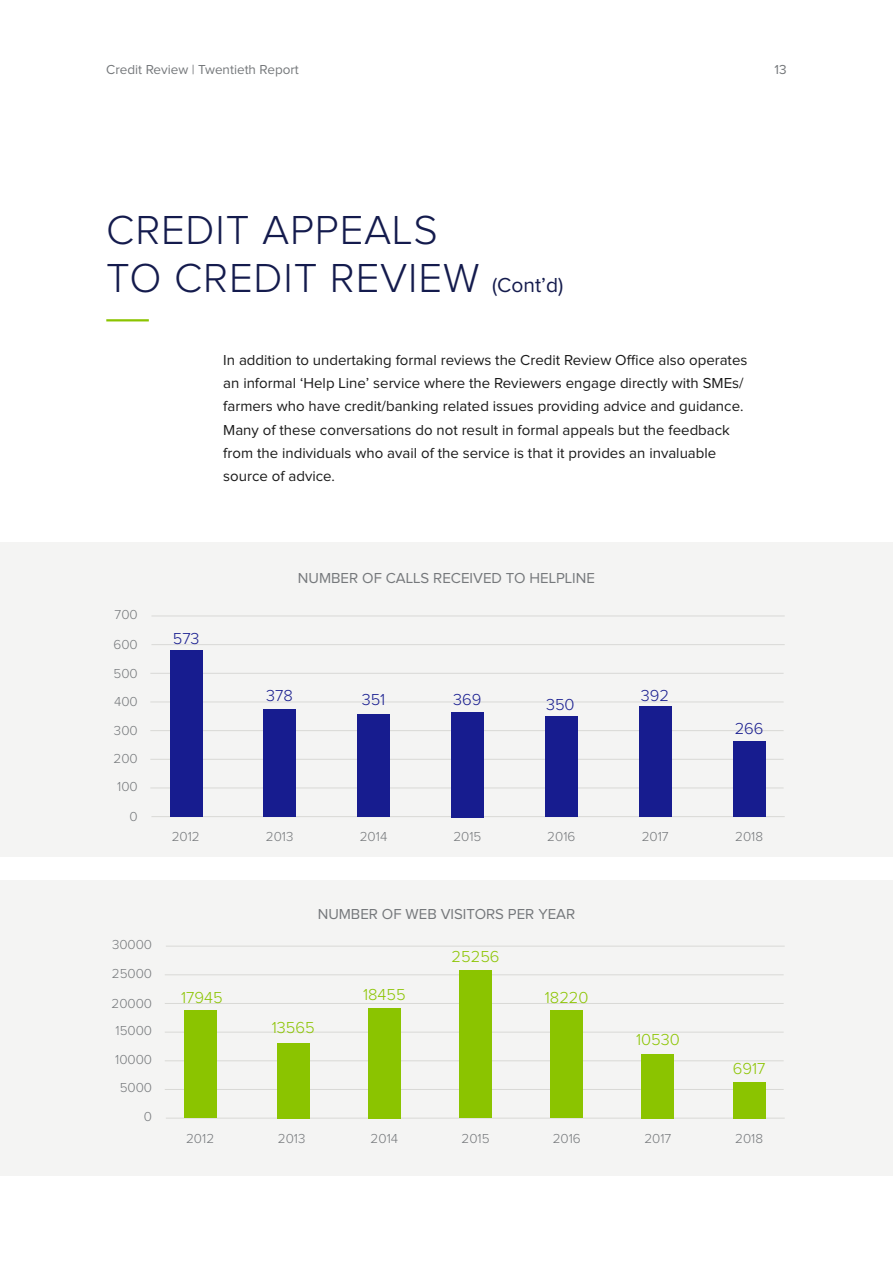
<style>
.page{position:relative;width:893px;height:1263px;background:#fff}
.page>*{position:absolute;margin:0;border:0;box-sizing:border-box;transform-origin:0 0}
.t1{font:300 42px/48px "Proxima Nova";letter-spacing:.02em;color:#141b4d}
.t2{font:300 16.5px "Proxima Nova";color:#8bc400}
.t3{font:300 16.5px "Proxima Nova";color:#171c8f}
.t4{font:15px/23.2px "Proxima Nova";color:#1a1a1a}
.t5{font:15px "Proxima Nova";color:#75787b}
.t6{font:300 13.5px "Proxima Nova";color:#75787b}
.t7{font:13.5px "Proxima Nova";color:#75787b}
.s1{font-weight:400;font-size:21px}
</style>
<div class="page">
<div style="left:0;top:880px;width:893px;height:296px;background:#f4f4f3"></div>
<div style="left:0;top:542px;width:893px;height:315px;background:#f4f4f3"></div>
<hr style="left:151px;top:644px;width:634px;height:1px;background:#d9d9d6">
<hr style="left:151px;top:616px;width:634px;height:1px;background:#d9d9d6">
<hr style="left:150px;top:673px;width:634px;height:1px;background:#d9d9d6">
<hr style="left:150px;top:702px;width:634px;height:1px;background:#d9d9d6">
<hr style="left:150px;top:730px;width:634px;height:1px;background:#d9d9d6">
<hr style="left:150px;top:759px;width:634px;height:1px;background:#d9d9d6">
<hr style="left:150px;top:787px;width:634px;height:1px;background:#d9d9d6">
<hr style="left:151px;top:816px;width:634px;height:1px;background:#d9d9d6">
<hr style="left:166px;top:946px;width:619px;height:1px;background:#d9d9d6">
<hr style="left:165px;top:974px;width:619px;height:1px;background:#d9d9d6">
<hr style="left:165px;top:1003px;width:619px;height:1px;background:#d9d9d6">
<hr style="left:165px;top:1032px;width:619px;height:1px;background:#d9d9d6">
<hr style="left:165px;top:1060px;width:619px;height:1px;background:#d9d9d6">
<hr style="left:165px;top:1089px;width:619px;height:1px;background:#d9d9d6">
<hr style="left:166px;top:1118px;width:619px;height:1px;background:#d9d9d6">
<div style="left:170px;top:650px;width:32px;height:167px;background:#171c8f"></div>
<div style="left:185px;top:1010px;width:32px;height:107px;background:#8bc400"></div>
<div style="left:263px;top:709px;width:33px;height:108px;background:#171c8f"></div>
<div style="left:277px;top:1043px;width:32px;height:75px;background:#8bc400"></div>
<div style="left:357px;top:714px;width:33px;height:103px;background:#171c8f"></div>
<div style="left:368px;top:1008px;width:32px;height:110px;background:#8bc400"></div>
<div style="left:451px;top:712px;width:33px;height:105px;background:#171c8f"></div>
<div style="left:459px;top:969px;width:33px;height:148px;background:#8bc400"></div>
<div style="left:545px;top:716px;width:32px;height:101px;background:#171c8f"></div>
<div style="left:551px;top:1010px;width:32px;height:107px;background:#8bc400"></div>
<div style="left:639px;top:706px;width:32px;height:111px;background:#171c8f"></div>
<div style="left:642px;top:1054px;width:32px;height:64px;background:#8bc400"></div>
<div style="left:733px;top:741px;width:32px;height:76px;background:#171c8f"></div>
<div style="left:733px;top:1082px;width:32px;height:36px;background:#8bc400"></div>
<hr style="left:106px;top:319px;width:43px;height:2px;background:#8bc400">
<p class="t7" style="left:106px;top:64px;width:194px">Credit Review | Twentieth Report</p>
<p class="t7" style="left:775px;top:64px;width:14px">13</p>
<h1 class="t1" style="left:106px;top:208px;width:458px">CREDIT APPEALS<br>TO CREDIT REVIEW <span class="s1">(Cont’d)</span></h1>
<p class="t4" style="left:223px;top:349px;width:526px">In addition to undertaking formal reviews the Credit Review Office also operates an informal ‘Help Line’ service where the Reviewers engage directly with SMEs/ farmers who have credit/banking related issues providing advice and guidance.<br>Many of these conversations do not result in formal appeals but the feedback from the individuals who avail of the service is that it provides an invaluable source of advice.</p>
<p class="t6" style="left:115px;top:608px;width:25px">700</p>
<p class="t6" style="left:113px;top:638px;width:26px">600</p>
<p class="t6" style="left:113px;top:667px;width:26px">500</p>
<p class="t6" style="left:114px;top:695px;width:25px">400</p>
<p class="t6" style="left:114px;top:724px;width:25px">300</p>
<p class="t6" style="left:113px;top:752px;width:26px">200</p>
<p class="t6" style="left:117px;top:781px;width:22px">100</p>
<p class="t6" style="left:130px;top:810px;width:10px">0</p>
<p class="t3" style="left:173px;top:631px;width:28px">573</p>
<p class="t6" style="left:172px;top:830px;width:30px">2012</p>
<p class="t6" style="left:112px;top:938px;width:42px">30000</p>
<p class="t6" style="left:112px;top:967px;width:42px">25000</p>
<p class="t6" style="left:111px;top:997px;width:42px">20000</p>
<p class="t6" style="left:116px;top:1025px;width:38px">15000</p>
<p class="t6" style="left:115px;top:1054px;width:38px">10000</p>
<p class="t6" style="left:120px;top:1082px;width:34px">5000</p>
<p class="t6" style="left:144px;top:1110px;width:10px">0</p>
<p class="t2" style="left:181px;top:990px;width:43px">17945</p>
<p class="t6" style="left:186px;top:1132px;width:30px">2012</p>
<p class="t5" style="left:298px;top:571px;width:299px">NUMBER OF CALLS RECEIVED TO HELPLINE</p>
<p class="t3" style="left:266px;top:688px;width:28px">378</p>
<p class="t3" style="left:362px;top:692px;width:25px">351</p>
<p class="t3" style="left:453px;top:692px;width:30px">369</p>
<p class="t3" style="left:546px;top:697px;width:30px">350</p>
<p class="t3" style="left:641px;top:688px;width:30px">392</p>
<p class="t6" style="left:266px;top:830px;width:29px">2013</p>
<p class="t6" style="left:360px;top:830px;width:29px">2014</p>
<p class="t6" style="left:453px;top:830px;width:30px">2015</p>
<p class="t6" style="left:547px;top:830px;width:30px">2016</p>
<p class="t5" style="left:318px;top:907px;width:259px">NUMBER OF WEB VISITORS PER YEAR</p>
<p class="t2" style="left:363px;top:987px;width:44px">18455</p>
<p class="t2" style="left:451px;top:949px;width:50px">25256</p>
<p class="t2" style="left:545px;top:990px;width:45px">18220</p>
<p class="t2" style="left:272px;top:1019px;width:44px">13565</p>
<p class="t6" style="left:278px;top:1132px;width:29px">2013</p>
<p class="t6" style="left:371px;top:1132px;width:29px">2014</p>
<p class="t6" style="left:461px;top:1132px;width:30px">2015</p>
<p class="t6" style="left:553px;top:1132px;width:30px">2016</p>
<p class="t6" style="left:642px;top:830px;width:28px">2017</p>
<p class="t2" style="left:636px;top:1032px;width:45px">10530</p>
<p class="t6" style="left:644px;top:1132px;width:28px">2017</p>
<p class="t3" style="left:735px;top:721px;width:30px">266</p>
<p class="t6" style="left:735px;top:830px;width:29px">2018</p>
<p class="t2" style="left:733px;top:1061px;width:34px">6917</p>
<p class="t6" style="left:735px;top:1132px;width:29px">2018</p>
</div>
